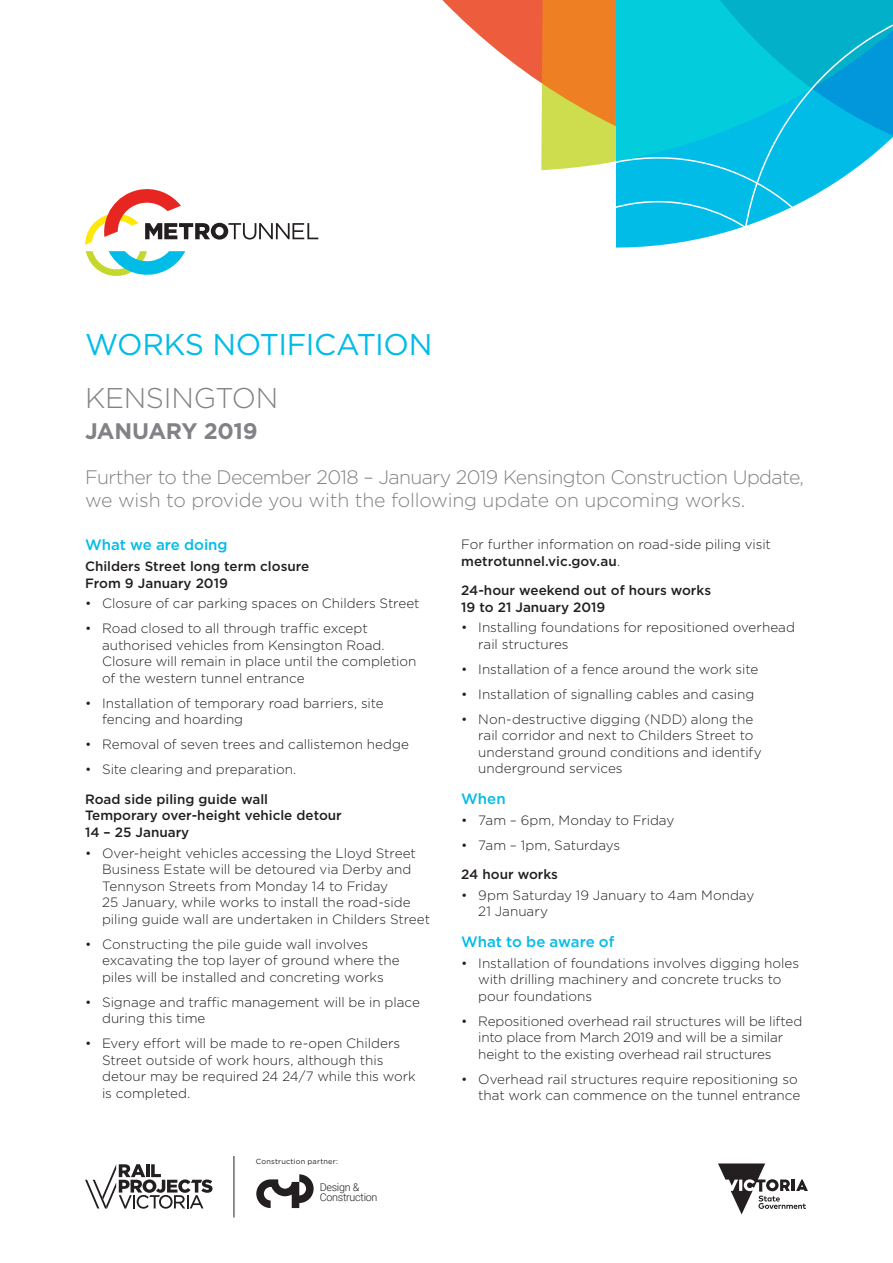
<style>
.page{position:relative;width:893px;height:1263px;background:#fff}
.page>*{position:absolute;margin:0;border:0;box-sizing:border-box;transform-origin:0 0}
.t1{font:30px "Gotham";letter-spacing:-.015em;color:#02bce8}
.t2{font:300 28.5px "Gotham";letter-spacing:-.01em;color:#808285}
.DATE{font:700 22.5px "Gotham";letter-spacing:-.01em;color:#808285}
.INTRO{font:300 19.5px/22.5px "Gotham";letter-spacing:-.03em;color:#808285}
.t3{font:500 15px "Gotham";color:#02bce8}
.BODY_COPY{font:300 13.5px/16.5px "Gotham";color:#231f20}
.t4{font:500 13.5px/16.5px "Gotham";color:#231f20}
.t5{font:300 10.8px/10.5px "Roboto";letter-spacing:-.025em;color:#231f20}
.t6{font:7.35px "Gotham";letter-spacing:.025em;color:#231f20}
.s1{font-weight:500}
</style>
<div class="page">
<svg style="left:85px;top:189px;width:233px;height:56px"></svg>
<svg style="left:86px;top:251px;width:99px;height:25px"></svg>
<svg style="left:442px;top:0;width:99px;height:83px"></svg>
<svg style="left:541px;top:0;width:166px;height:144px;background:#69b48d"></svg>
<svg style="left:541px;top:144px;width:166px;height:104px"></svg>
<svg style="left:707px;top:0;width:186px;height:237px"></svg>
<svg style="left:718px;top:1163px;width:90px;height:51px"></svg>
<hr style="left:233px;top:1156px;width:1px;height:61px;background:#231f20">
<svg style="left:85px;top:1164px;width:127px;height:45px"></svg>
<svg style="left:256px;top:1174px;width:58px;height:34px"></svg>
<h1 class="t1" style="left:85px;top:325px;width:349px">WORKS NOTIFICATION</h1>
<h2 class="t2" style="left:85px;top:380px;width:195px">KENSINGTON</h2>
<p class="DATE" style="left:85px;top:416px;width:174px">JANUARY 2019</p>
<p class="INTRO" style="left:85px;top:466px;width:721px">Further to the December 2018 – January 2019 Kensington Construction Update, we wish to provide you with the following update on upcoming works.</p>
<h3 class="t3" style="left:85px;top:535px;width:144px">What we are doing</h3>
<h4 class="t4" style="left:85px;top:558px;width:226px">Childers Street long term closure<br>From 9 January 2019</h4>
<p class="BODY_COPY" style="left:85px;top:595px;width:336px">• Closure of car parking spaces on Childers Street</p>
<p class="BODY_COPY" style="left:102px;top:620px;width:316px;text-indent:-17px">• Road closed to all through traffic except authorised vehicles from Kensington Road.<br>Closure will remain in place until the completion of the western tunnel entrance</p>
<p class="BODY_COPY" style="left:102px;top:694px;width:283px;text-indent:-17px">• Installation of temporary road barriers, site fencing and hoarding</p>
<p class="BODY_COPY" style="left:85px;top:736px;width:325px">• Removal of seven trees and callistemon hedge</p>
<p class="BODY_COPY" style="left:85px;top:761px;width:213px">• Site clearing and preparation.</p>
<h4 class="t4" style="left:85px;top:790px;width:258px">Road side piling guide wall<br>Temporary over-height vehicle detour<br>14 – 25 January</h4>
<p class="BODY_COPY" style="left:102px;top:844px;width:330px;text-indent:-17px">• Over-height vehicles accessing the Lloyd Street Business Estate will be detoured via Derby and Tennyson Streets from Monday 14 to Friday<br>25 January, while works to install the road-side piling guide wall are undertaken in Childers Street</p>
<p class="BODY_COPY" style="left:102px;top:935px;width:299px;text-indent:-17px">• Constructing the pile guide wall involves excavating the top layer of ground where the piles will be installed and concreting works</p>
<p class="BODY_COPY" style="left:102px;top:993px;width:319px;text-indent:-17px">• Signage and traffic management will be in place during this time</p>
<p class="BODY_COPY" style="left:102px;top:1035px;width:315px;text-indent:-17px">• Every effort will be made to re-open Childers Street outside of work hours, although this detour may be required 24 24/7 while this work is completed.</p>
<p class="BODY_COPY" style="left:461px;top:536px;width:311px">For further information on road-side piling visit <span class="s1">metrotunnel.vic.gov.au</span>.</p>
<h4 class="t4" style="left:461px;top:582px;width:251px">24-hour weekend out of hours works<br>19 to 21 January 2019</h4>
<p class="BODY_COPY" style="left:478px;top:619px;width:318px;text-indent:-17px">• Installing foundations for repositioned overhead rail structures</p>
<p class="BODY_COPY" style="left:461px;top:660px;width:299px">• Installation of a fence around the work site</p>
<p class="BODY_COPY" style="left:461px;top:685px;width:295px">• Installation of signalling cables and casing</p>
<p class="BODY_COPY" style="left:478px;top:710px;width:285px;text-indent:-17px">• Non-destructive digging (NDD) along the rail corridor and next to Childers Street to understand ground conditions and identify underground services</p>
<h3 class="t3" style="left:461px;top:789px;width:46px">When</h3>
<p class="BODY_COPY" style="left:461px;top:811px;width:215px">• 7am – 6pm, Monday to Friday</p>
<p class="BODY_COPY" style="left:461px;top:836px;width:160px">• 7am – 1pm, Saturdays</p>
<h4 class="t4" style="left:461px;top:866px;width:98px">24 hour works</h4>
<p class="BODY_COPY" style="left:478px;top:886px;width:278px;text-indent:-17px">• 9pm Saturday 19 January to 4am Monday<br>21 January</p>
<h3 class="t3" style="left:461px;top:932px;width:155px">What to be aware of</h3>
<p class="BODY_COPY" style="left:478px;top:954px;width:322px;text-indent:-17px">• Installation of foundations involves digging holes with drilling machinery and concrete trucks to pour foundations</p>
<p class="BODY_COPY" style="left:478px;top:1012px;width:326px;text-indent:-17px">• Repositioned overhead rail structures will be lifted into place from March 2019 and will be a similar height to the existing overhead rail structures</p>
<p class="BODY_COPY" style="left:461px;top:1070px;width:341px;text-align:right">• Overhead rail structures require repositioning so that work can commence on the tunnel entrance</p>
<p class="t6" style="left:256px;top:1157px;width:84px">Construction partner:</p>
<p class="t5" style="left:320px;top:1181px;width:59px">Design &amp;<br>Construction</p>
</div>
